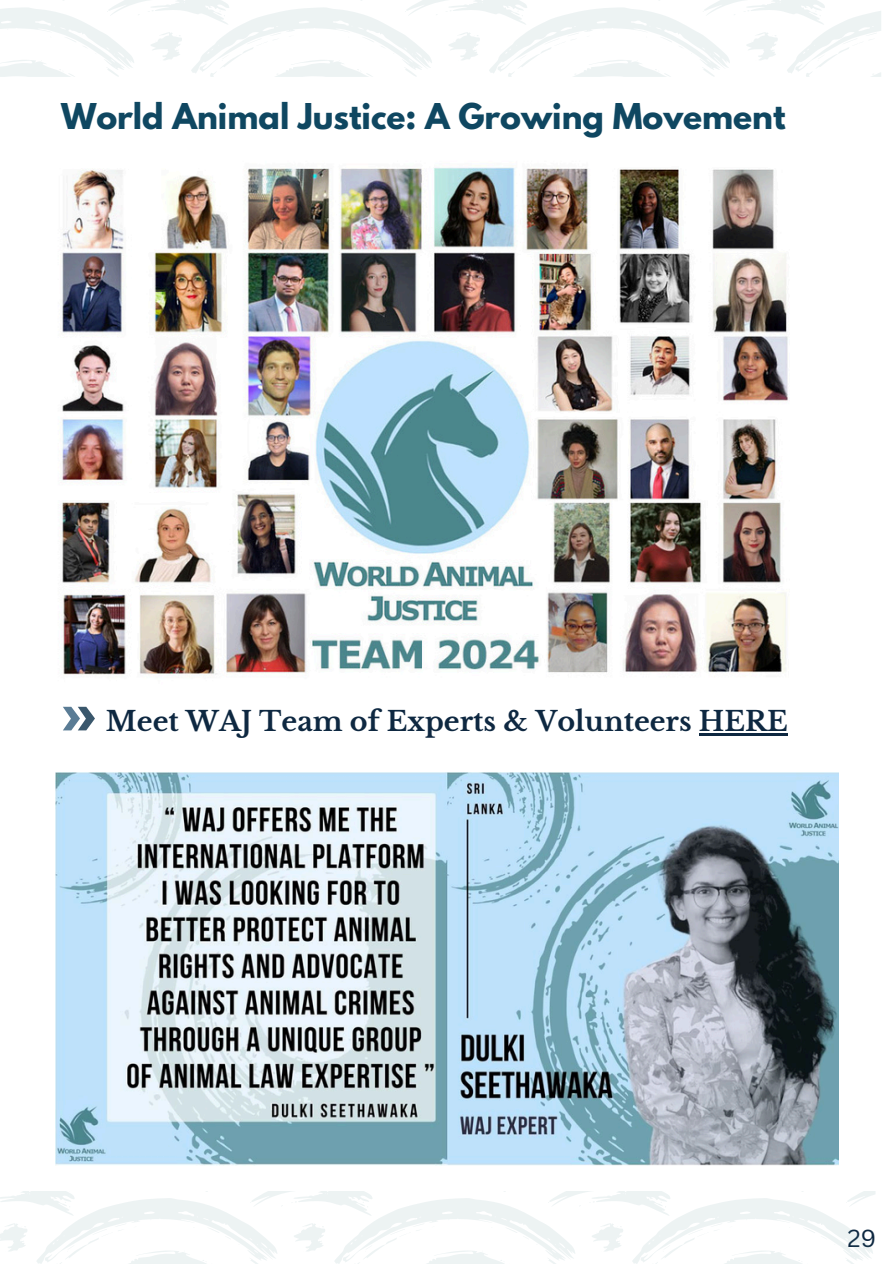
<style>
.page{position:relative;width:894px;height:1264px;background:#fff}
.page>*{position:absolute;margin:0;border:0;box-sizing:border-box;transform-origin:0 0}
.t1{font:700 31.5px "League Spartan";color:#0f4761}
.t2{font:700 27px "Libre Baskerville";color:#0e2841}
.t3{font:24px "Canva Sans";color:#0e2841}
</style>
<div class="page">
<img style="left:56px;top:772px;width:782px;height:393px">
<svg style="left:63px;top:706px;width:32px;height:24px"></svg>
<img style="left:62px;top:167px;width:726px;height:509px">
<hr style="left:698px;top:733px;width:89px;height:2px;background:#0e2841">
<svg style="left:0;top:1191px;width:875px;height:72px"></svg>
<svg style="left:0;top:0;width:881px;height:77px"></svg>
<p class="t1" style="left:61px;top:101px;width:725px">World Animal Justice: A Growing Movement</p>
<p class="t2" style="left:106px;top:704px;width:683px">Meet WAJ Team of Experts &amp; Volunteers HERE</p>
<h1 class="t3" style="left:847px;top:1221px;width:30px">29</h1>
</div>
